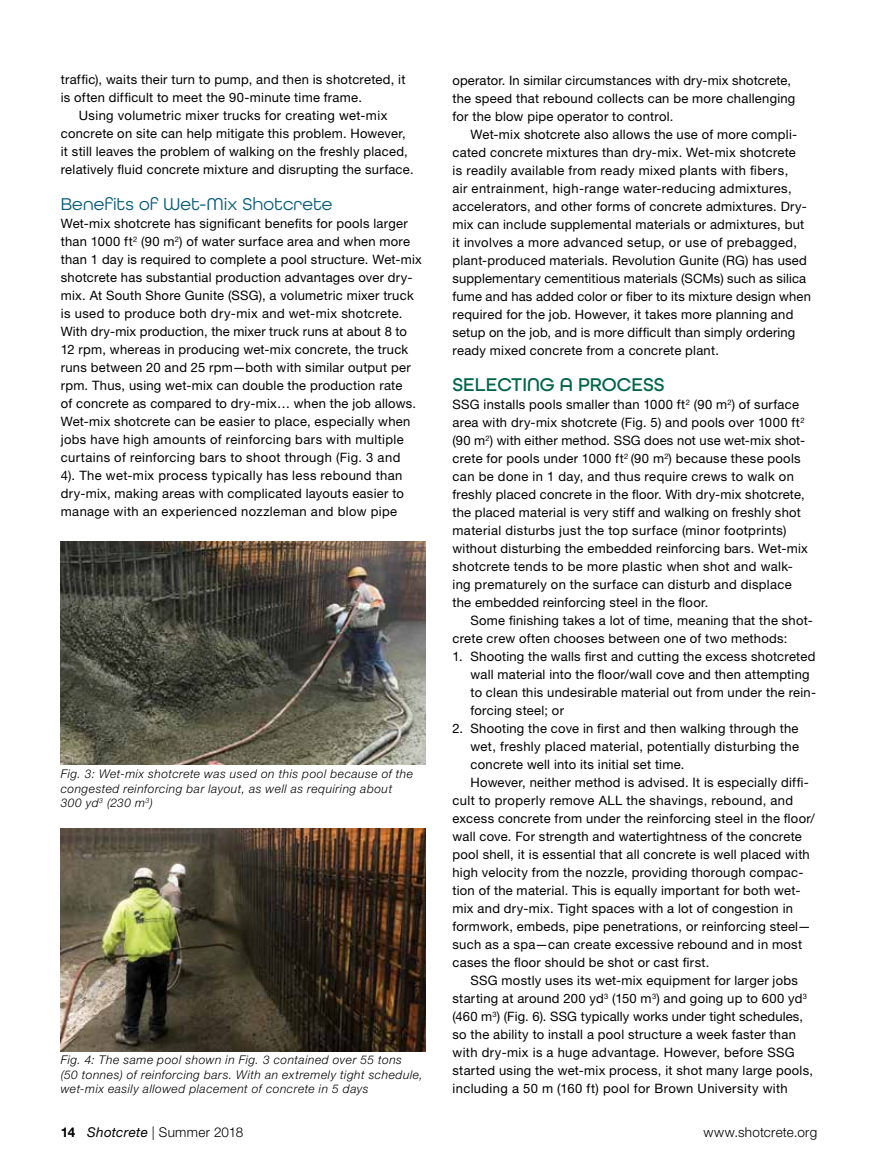
<style>
.page{position:relative;width:878px;height:1175px;background:#fff}
.page>*{position:absolute;margin:0;border:0;box-sizing:border-box;transform-origin:0 0}
.t1{font:500 19.5px "All Round Gothic";color:#006648}
.t2{font:18px "All Round Gothic";letter-spacing:.01em;color:#005978}
.t3{font:300 13.5px "Helvetica Neue LT Std";letter-spacing:.02em;color:#000}
.t4{font:12.9px/18px "Helvetica Neue LT Std";letter-spacing:.02em;color:#000}
.t5{font:italic 300 12px/14.4px "Helvetica Neue LT Std";letter-spacing:.045em;color:#000}
.s1{font-weight:700}
.s2{font-weight:400;font-style:italic}
</style>
<div class="page">
<img style="left:61px;top:828px;width:364px;height:223px">
<img style="left:61px;top:541px;width:364px;height:223px">
<p class="t4" style="left:61px;top:70px;width:346px">traffic), waits their turn to pump, and then is shotcreted, it is often difficult to meet the 90-minute time frame.</p>
<p class="t4" style="left:61px;top:106px;width:354px;text-indent:18px">Using volumetric mixer trucks for creating wet-mix concrete on site can help mitigate this problem. However, it still leaves the problem of walking on the freshly placed, relatively fluid concrete mixture and disrupting the surface.</p>
<h2 class="t2" style="left:61px;top:194px;width:273px">Benefits of Wet-Mix Shotcrete</h2>
<p class="t4" style="left:61px;top:214px;width:363px">Wet-mix shotcrete has significant benefits for pools larger than 1000 ft<sup>2</sup> (90 m<sup>2</sup>) of water surface area and when more than 1 day is required to complete a pool structure. Wet-mix shotcrete has substantial production advantages over dry&shy;mix. At South Shore Gunite (SSG), a volumetric mixer truck is used to produce both dry-mix and wet-mix shotcrete.<br>With dry-mix production, the mixer truck runs at about 8 to 12 rpm, whereas in producing wet-mix concrete, the truck runs between 20 and 25 rpm—both with similar output per rpm. Thus, using wet-mix can double the production rate<br>of concrete as compared to dry-mix… when the job allows.<br>Wet-mix shotcrete can be easier to place, especially when jobs have high amounts of reinforcing bars with multiple curtains of reinforcing bars to shoot through (Fig. 3 and<br>4). The wet-mix process typically has less rebound than dry-mix, making areas with complicated layouts easier to manage with an experienced nozzleman and blow pipe</p>
<p class="t5" style="left:61px;top:766px;width:354px">Fig. 3: Wet-mix shotcrete was used on this pool because of the congested reinforcing bar layout, as well as requiring about<br>300 yd<sup>3</sup> (230 m<sup>3</sup>)</p>
<p class="t5" style="left:61px;top:1052px;width:363px">Fig. 4: The same pool shown in Fig. 3 contained over 55 tons<br>(50 tonnes) of reinforcing bars. With an extremely tight schedule, wet-mix easily allowed placement of concrete in 5 days</p>
<p class="t4" style="left:452px;top:71px;width:344px">operator. In similar circumstances with dry-mix shotcrete, the speed that rebound collects can be more challenging for the blow pipe operator to control.</p>
<p class="t4" style="left:452px;top:125px;width:360px;text-indent:18px">Wet-mix shotcrete also allows the use of more compli&shy;cated concrete mixtures than dry-mix. Wet-mix shotcrete<br>is readily available from ready mixed plants with fibers,<br>air entrainment, high-range water-reducing admixtures, accelerators, and other forms of concrete admixtures. Dry&shy;mix can include supplemental materials or admixtures, but it involves a more advanced setup, or use of prebagged, plant-produced materials. Revolution Gunite (RG) has used supplementary cementitious materials (SCMs) such as silica fume and has added color or fiber to its mixture design when required for the job. However, it takes more planning and setup on the job, and is more difficult than simply ordering ready mixed concrete from a concrete plant.</p>
<h1 class="t1" style="left:452px;top:373px;width:214px">SELECTING A PROCESS</h1>
<p class="t4" style="left:452px;top:395px;width:357px">SSG installs pools smaller than 1000 ft<sup>2</sup> (90 m<sup>2</sup>) of surface area with dry-mix shotcrete (Fig. 5) and pools over 1000 ft<sup>2 </sup>(90 m<sup>2</sup>) with either method. SSG does not use wet-mix shot&shy;crete for pools under 1000 ft<sup>2</sup> (90 m<sup>2</sup>) because these pools can be done in 1 day, and thus require crews to walk on freshly placed concrete in the floor. With dry-mix shotcrete, the placed material is very stiff and walking on freshly shot material disturbs just the top surface (minor footprints) without disturbing the embedded reinforcing bars. Wet-mix shotcrete tends to be more plastic when shot and walk&shy;ing prematurely on the surface can disturb and displace the embedded reinforcing steel in the floor.</p>
<p class="t4" style="left:452px;top:611px;width:362px;text-indent:18px">Some finishing takes a lot of time, meaning that the shot&shy;crete crew often chooses between one of two methods:</p>
<p class="t4" style="left:470px;top:647px;width:347px;text-indent:-18px">1. Shooting the walls first and cutting the excess shotcreted wall material into the floor/wall cove and then attempting to clean this undesirable material out from under the rein&shy;forcing steel; or</p>
<p class="t4" style="left:452px;top:719px;width:347px">2. Shooting the cove in first and then walking through the</p>
<p class="t4" style="left:470px;top:737px;width:330px">wet, freshly placed material, potentially disturbing the</p>
<p class="t4" style="left:470px;top:755px;width:215px">concrete well into its initial set time.</p>
<p class="t4" style="left:470px;top:773px;width:340px">However, neither method is advised. It is especially diffi-</p>
<p class="t4" style="left:452px;top:791px;width:342px">cult to properly remove ALL the shavings, rebound, and</p>
<p class="t4" style="left:452px;top:809px;width:364px">excess concrete from under the reinforcing steel in the floor/</p>
<p class="t4" style="left:452px;top:827px;width:351px">wall cove. For strength and watertightness of the concrete</p>
<p class="t4" style="left:452px;top:845px;width:359px">pool shell, it is essential that all concrete is well placed with</p>
<p class="t4" style="left:452px;top:863px;width:352px">high velocity from the nozzle, providing thorough compac-</p>
<p class="t4" style="left:452px;top:881px;width:349px">tion of the material. This is equally important for both wet-</p>
<p class="t4" style="left:452px;top:899px;width:342px">mix and dry-mix. Tight spaces with a lot of congestion in</p>
<p class="t4" style="left:452px;top:917px;width:360px">formwork, embeds, pipe penetrations, or reinforcing steel—</p>
<p class="t4" style="left:452px;top:935px;width:351px">such as a spa—can create excessive rebound and in most</p>
<p class="t4" style="left:452px;top:953px;width:258px">cases the floor should be shot or cast first.</p>
<p class="t4" style="left:470px;top:971px;width:329px">SSG mostly uses its wet-mix equipment for larger jobs</p>
<p class="t4" style="left:452px;top:989px;width:356px">starting at around 200 yd<sup>3</sup> (150 m<sup>3</sup>) and going up to 600 yd<sup>3</sup></p>
<p class="t4" style="left:452px;top:1007px;width:352px">(460 m<sup>3</sup>) (Fig. 6). SSG typically works under tight schedules,</p>
<p class="t4" style="left:452px;top:1025px;width:345px">so the ability to install a pool structure a week faster than</p>
<p class="t4" style="left:452px;top:1043px;width:344px">with dry-mix is a huge advantage. However, before SSG</p>
<p class="t4" style="left:452px;top:1061px;width:362px">started using the wet-mix process, it shot many large pools,</p>
<p class="t4" style="left:452px;top:1079px;width:337px">including a 50 m (160 ft) pool for Brown University with</p>
<p class="t3" style="left:61px;top:1124px;width:184px"><span class="s1">14</span> <span class="s2">Shotcrete</span> | Summer 2018</p>
<p class="t3" style="left:703px;top:1124px;width:115px">www.shotcrete.org</p>
</div>
